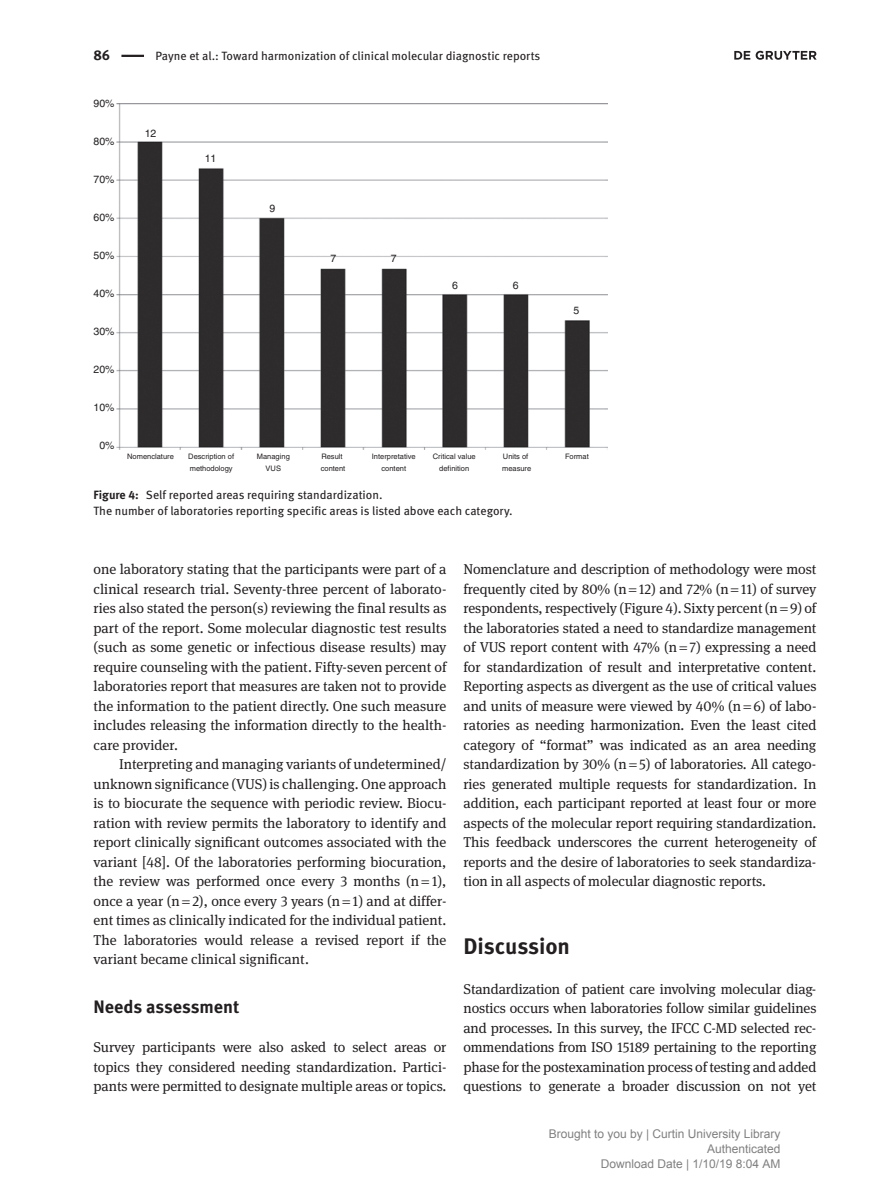
<style>
.page{position:relative;width:893px;height:1191px;background:#fff}
.page>*{position:absolute;margin:0;border:0;box-sizing:border-box;transform-origin:0 0}
.t1{font:700 22.5px "DG Meta Science";letter-spacing:-.005em;color:#231f20}
.t2{font:700 18px "DG Meta Science";color:#231f20}
.t3{font:14.25px/19.5px "DG Meta Serif Science";letter-spacing:-.005em;color:#231f20;text-align:justify}
.t4{font:700 14.25px "DG Meta Science";color:#231f20}
.t5{font:12px/16.5px "DG Meta Science";color:#231f20}
.t6{font:12px/15px "Arial";color:#808080;text-align:right}
.t7{font:10.5px "Helvetica";color:#231f20}
.t8{font:7.5px/12px "Helvetica";color:#231f20}
.s1{font-weight:700}
</style>
<div class="page">
<hr style="left:121px;top:55px;width:23px;height:2px;background:#231f20">
<img style="left:117px;top:104px;width:490px;height:346px">
<svg style="left:734px;top:51px;width:83px;height:9px"></svg>
<p class="t4" style="left:94px;top:44px;width:18px">86</p>
<p class="t5" style="left:155px;top:47px;width:386px">Payne et al.: Toward harmonization of clinical molecular diagnostic reports</p>
<p class="t7" style="left:94px;top:97px;width:23px">90%</p>
<p class="t7" style="left:94px;top:135px;width:23px">80%</p>
<p class="t7" style="left:94px;top:173px;width:23px">70%</p>
<p class="t7" style="left:94px;top:211px;width:23px">60%</p>
<p class="t7" style="left:94px;top:249px;width:23px">50%</p>
<p class="t7" style="left:94px;top:287px;width:23px">40%</p>
<p class="t7" style="left:94px;top:325px;width:23px">30%</p>
<p class="t7" style="left:94px;top:363px;width:23px">20%</p>
<p class="t7" style="left:94px;top:401px;width:23px">10%</p>
<p class="t7" style="left:99px;top:439px;width:17px">0%</p>
<p class="t7" style="left:145px;top:127px;width:13px">12</p>
<p class="t7" style="left:205px;top:152px;width:13px">11</p>
<p class="t7" style="left:270px;top:203px;width:7px">9</p>
<p class="t7" style="left:331px;top:252px;width:7px">7</p>
<p class="t7" style="left:391px;top:252px;width:7px">7</p>
<p class="t7" style="left:452px;top:279px;width:7px">6</p>
<p class="t7" style="left:513px;top:279px;width:7px">6</p>
<p class="t7" style="left:573px;top:304px;width:7px">5</p>
<p class="t8" style="left:127px;top:450px;width:48px">Nomenclature</p>
<p class="t8" style="left:188px;top:450px;width:47px">Description of methodology</p>
<p class="t8" style="left:257px;top:450px;width:34px;text-align:center">Managing<br>VUS</p>
<p class="t8" style="left:321px;top:450px;width:26px">Result content</p>
<p class="t8" style="left:372px;top:450px;width:45px;text-align:center">Interpretative content</p>
<p class="t8" style="left:433px;top:450px;width:44px;text-align:center">Critical value definition</p>
<p class="t8" style="left:502px;top:450px;width:31px">Units of measure</p>
<p class="t8" style="left:565px;top:450px;width:25px">Format</p>
<p class="t5" style="left:94px;top:486px;width:421px"><span class="s1">Figure 4:</span> Self reported areas requiring standardization.<br>The number of laboratories reporting specific areas is listed above each category.</p>
<p class="t3" style="left:94px;top:559px;width:354px">one laboratory stating that the participants were part of a clinical research trial. Seventy-three percent of laborato&shy;ries also stated the person(s) reviewing the final results as part of the report. Some molecular diagnostic test results (such as some genetic or infectious disease results) may require counseling with the patient. Fifty-seven percent of laboratories report that measures are taken not to provide the information to the patient directly. One such measure includes releasing the information directly to the health&shy;care provider.</p>
<p class="t3" style="left:94px;top:754px;width:354px;text-indent:26px">Interpreting and managing variants of undetermined/ unknown significance (VUS) is challenging. One approach is to biocurate the sequence with periodic review. Biocu&shy;ration with review permits the laboratory to identify and report clinically significant outcomes associated with the variant [48]. Of the laboratories performing biocuration, the review was performed once every 3 months (n 1), once a year (n 2), once every 3 years (n 1) and at differ&shy;ent times as clinically indicated for the individual patient.<br>The laboratories would release a revised report if the variant became clinical significant.</p>
<p class="t2" style="left:94px;top:992px;width:147px">Needs assessment</p>
<p class="t3" style="left:94px;top:1037px;width:354px">Survey participants were also asked to select areas or topics they considered needing standardization. Partici&shy;pants were permitted to designate multiple areas or topics.</p>
<p class="t3" style="left:463px;top:559px;width:354px">Nomenclature and description of methodology were most frequently cited by 80% (n 12) and 72% (n 11) of survey respondents, respectively (Figure 4). Sixty percent (n 9) of the laboratories stated a need to standardize management of VUS report content with 47% (n 7) expressing a need for standardization of result and interpretative content.<br>Reporting aspects as divergent as the use of critical values and units of measure were viewed by 40% (n 6) of labo&shy;ratories as needing harmonization. Even the least cited category of “format” was indicated as an area needing standardization by 30% (n 5) of laboratories. All catego&shy;ries generated multiple requests for standardization. In addition, each participant reported at least four or more aspects of the molecular report requiring standardization.<br>This feedback underscores the current heterogeneity of reports and the desire of laboratories to seek standardiza&shy;tion in all aspects of molecular diagnostic reports.</p>
<h1 class="t1" style="left:463px;top:928px;width:108px">Discussion</h1>
<p class="t3" style="left:463px;top:978px;width:354px">Standardization of patient care involving molecular diag&shy;nostics occurs when laboratories follow similar guidelines and processes. In this survey, the IFCC C-MD selected rec&shy;ommendations from ISO 15189 pertaining to the reporting phase for the postexamination process of testing and added questions to generate a broader discussion on not yet</p>
<p class="t6" style="left:549px;top:1127px;width:233px">Brought to you by | Curtin University Library<br>Authenticated<br>Download Date | 1/10/19 8:04 AM</p>
</div>
